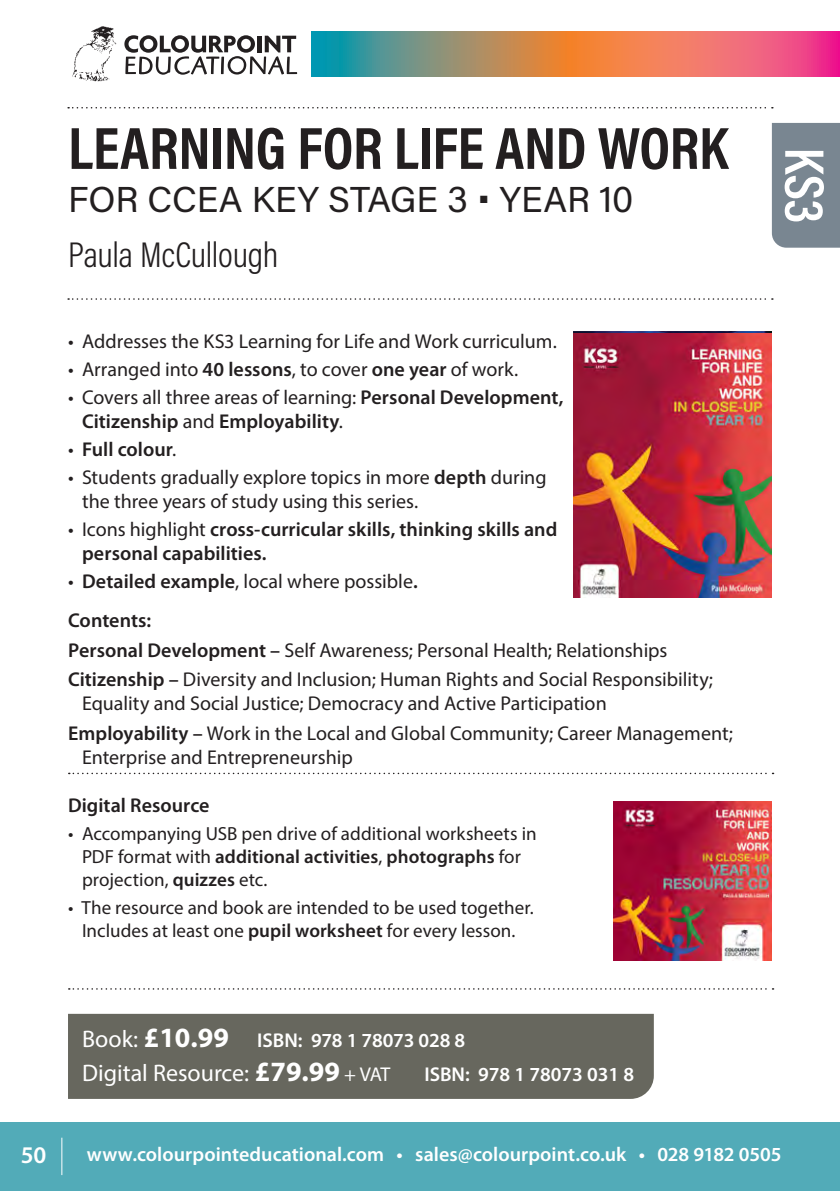
<style>
.page{position:relative;width:840px;height:1191px;background:#fff}
.page>*{position:absolute;margin:0;border:0;box-sizing:border-box;transform-origin:0 0}
.t1{font:700 60px "Acumin Pro Cond";letter-spacing:-.005em;color:#231f20}
.t2{font:600 56.2px "Acumin Pro Cond";color:#fff}
.t3{font:36px "Acumin Pro";color:#231f20}
.Box_Body{font:300 36px "Acumin Pro Cond";letter-spacing:-.01em;color:#231f20}
.t4{font:600 24px "Myriad Pro";color:#fff}
.Panel_bullets{font:20px/24px "Myriad Pro";color:#231f20}
.Panel_bullets-2{font:600 20px/24px "Myriad Pro";color:#231f20}
.t5{font:600 20px "Myriad Pro";color:#fff}
.Panel_Contents_title{font:600 20px "Myriad Pro";color:#231f20}
.Panel_bullets-3{font:19px/22.8px "Myriad Pro";letter-spacing:.005em;color:#231f20}
.s1{font-weight:600}
.s2{font-weight:400}
.s3{font-weight:400;font-size:24px}
.s4{font-weight:700;font-size:28px}
</style>
<div class="page">
<svg style="left:124px;top:35px;width:173px;height:40px"></svg>
<img style="left:72px;top:26px;width:45px;height:56px">
<svg style="left:68px;top:107px;width:704px;height:1px"></svg>
<svg style="left:68px;top:298px;width:704px;height:2px"></svg>
<div style="left:0;top:1123px;width:839px;height:68px;background:#52abb8"></div>
<hr style="left:61px;top:1137px;width:1px;height:38px;background:#fff">
<svg style="left:311px;top:31px;width:528px;height:45px;background:#bb7d6e"></svg>
<img style="left:573px;top:333px;width:198px;height:265px">
<div style="left:771px;top:123px;width:68px;height:125px;background:#798691"></div>
<svg style="left:69px;top:988px;width:704px;height:1px"></svg>
<svg style="left:69px;top:772px;width:704px;height:2px"></svg>
<div style="left:68px;top:1013px;width:585px;height:86px;background:#67675e"></div>
<img style="left:613px;top:802px;width:158px;height:158px">
<p class="t1" style="left:68px;top:109px;width:661px">LEARNING FOR LIFE AND WORK</p>
<p class="t3" style="left:68px;top:175px;width:566px">FOR CCEA KEY STAGE 3 • YEAR 10</p>
<p class="Box_Body" style="left:68px;top:231px;width:212px">Paula McCullough</p>
<p class="Panel_bullets" style="left:68px;top:329px;width:490px">• Addresses the KS3 Learning for Life and Work curriculum.</p>
<p class="Panel_bullets" style="left:68px;top:357px;width:451px">• Arranged into <span class="s1">40 lessons</span>, to cover <span class="s1">one year</span> of work.</p>
<p class="Panel_bullets-2" style="left:82px;top:385px;width:482px;text-indent:-14px"><span class="s2">• Covers all three areas of learning:</span> Personal Development,<br>Citizenship <span class="s2">and</span> Employability<span class="s2">.</span></p>
<p class="Panel_bullets-2" style="left:68px;top:437px;width:109px"><span class="s2">•</span> Full colour<span class="s2">.</span></p>
<p class="Panel_bullets" style="left:82px;top:465px;width:466px;text-indent:-14px">• Students gradually explore topics in more <span class="s1">depth</span> during the three years of study using this series.</p>
<p class="Panel_bullets-2" style="left:82px;top:517px;width:476px;text-indent:-14px"><span class="s2">• Icons highlight</span> cross-curricular skills, thinking skills and personal capabilities.</p>
<p class="Panel_bullets" style="left:68px;top:569px;width:351px">• <span class="s1">Detailed example</span>, local where possible<span class="s1">.</span></p>
<p class="Panel_bullets-2" style="left:68px;top:608px;width:85px">Contents:</p>
<p class="Panel_bullets" style="left:68px;top:637px;width:600px"><span class="s1">Personal Development –</span> Self Awareness; Personal Health; Relationships</p>
<p class="Panel_bullets" style="left:82px;top:667px;width:632px;text-indent:-14px"><span class="s1">Citizenship –</span> Diversity and Inclusion; Human Rights and Social Responsibility;<br>Equality and Social Justice; Democracy and Active Participation</p>
<p class="Panel_bullets" style="left:82px;top:721px;width:652px;text-indent:-14px"><span class="s1">Employability –</span> Work in the Local and Global Community; Career Management;<br>Enterprise and Entrepreneurship</p>
<p class="Panel_Contents_title" style="left:68px;top:792px;width:143px">Digital Resource</p>
<p class="Panel_bullets-3" style="left:82px;top:822px;width:456px;text-indent:-14px">• Accompanying USB pen drive of additional worksheets in<br>PDF format with <span class="s1">additional activities</span>, <span class="s1">photographs</span> for projection, <span class="s1">quizzes</span> etc.</p>
<p class="Panel_bullets-3" style="left:68px;top:896px;width:467px;text-align:center">• The resource and book are intended to be used together.<br>Includes at least one <span class="s1">pupil worksheet</span> for every lesson.</p>
<p class="t5" style="left:82px;top:1028px;width:384px"><span class="s3">Book:</span> <span class="s4">£10.99</span> ISBN: 978 1 78073 028 8</p>
<p class="t5" style="left:82px;top:1061px;width:553px"><span class="s3">Digital Resource:</span> <span class="s4">£79.99</span> <span class="s2">+ VAT</span> ISBN: 978 1 78073 031 8</p>
<p class="t2" style="left:841px;top:147px;width:77px;rotate:90deg">KS3</p>
<p class="t4" style="left:21px;top:1140px;width:27px">50</p>
<p class="t5" style="left:87px;top:1141px;width:695px">www.colourpointeducational.com • sales@colourpoint.co.uk • 028 9182 0505</p>
</div>
